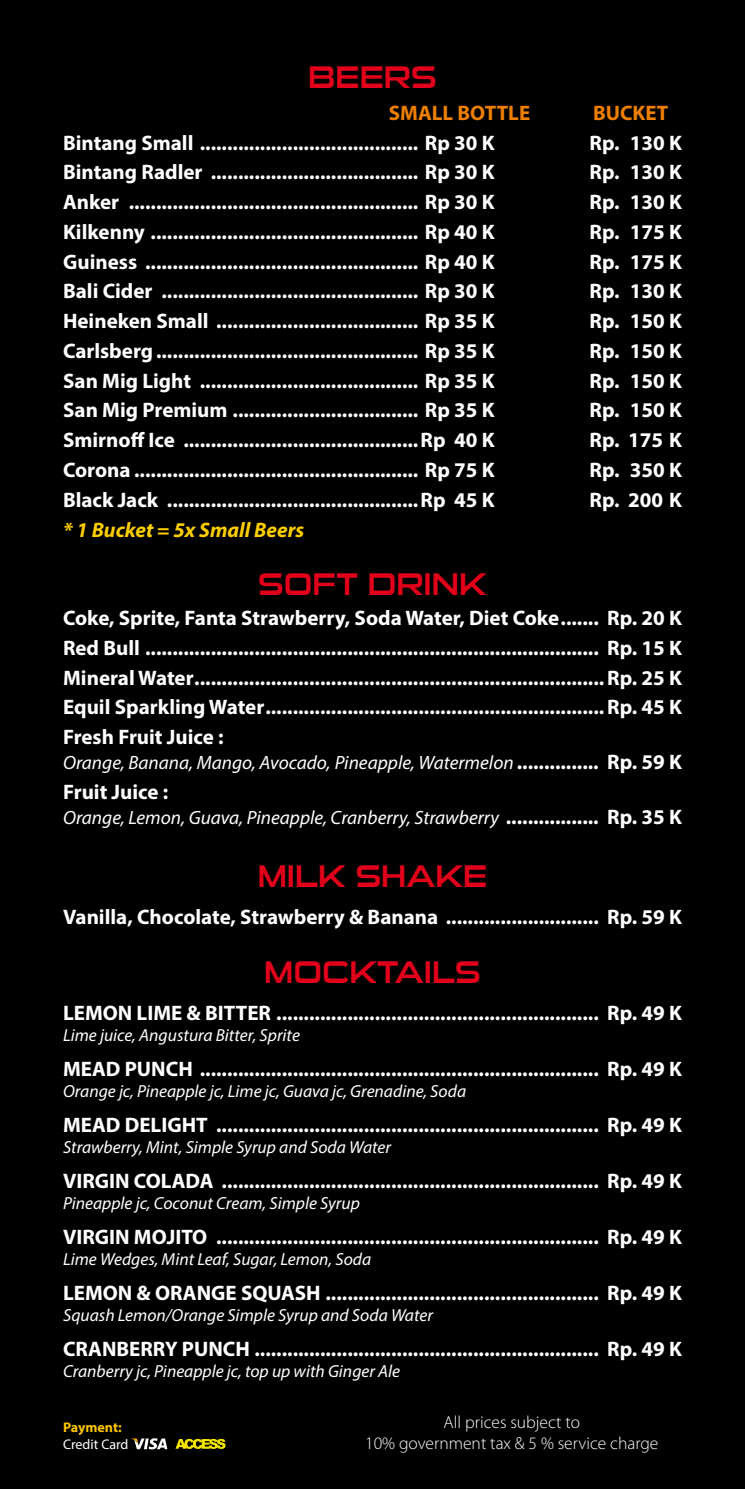
<style>
.page{position:relative;width:745px;height:1489px;background:#fff}
.page>*{position:absolute;margin:0;border:0;box-sizing:border-box;transform-origin:0 0}
.t1{font:31.5px "Sui Generis Rg";color:#e2001a}
.t2{font:700 21px/29.8px "Myriad Pro";color:#fff;text-align:justify}
.t3{font:italic 700 21px "Myriad Pro";color:#fdcf00}
.t4{font:700 21px "Myriad Pro";color:#ee7f00}
.t5{font:italic 19.25px "Myriad Pro";color:#fff}
.t6{font:italic 17.5px "Myriad Pro";color:#fff}
.t7{font:300 17.5px/21px "Myriad Pro";color:#fff;text-align:center}
.t8{font:14px "Myriad Pro";color:#fff}
.t9{font:700 14px "Myriad Pro";letter-spacing:-.005em;color:#fcc400}
.s1{font-weight:700;font-style:normal;font-size:21px}
</style>
<div class="page">
<div style="left:0;top:0;width:744px;height:1488px;background:#000"></div>
<svg style="left:131px;top:1438px;width:36px;height:11px"></svg>
<svg style="left:175px;top:1438px;width:50px;height:10px"></svg>
<h1 class="t1" style="left:308px;top:59px;width:130px">BEERS</h1>
<p class="t4" style="left:388px;top:99px;width:143px">SMALL BOTTLE</p>
<p class="t4" style="left:592px;top:99px;width:77px">BUCKET</p>
<p class="t2" style="left:63px;top:127px;width:433px">Bintang Small ........................................ Rp 30 K</p>
<p class="t2" style="left:589px;top:127px;width:94px">Rp. 130 K</p>
<p class="t2" style="left:63px;top:157px;width:433px">Bintang Radler ...................................... Rp 30 K</p>
<p class="t2" style="left:589px;top:157px;width:94px">Rp. 130 K</p>
<p class="t2" style="left:63px;top:186px;width:433px">Anker ..................................................... Rp 30 K</p>
<p class="t2" style="left:589px;top:186px;width:94px">Rp. 130 K</p>
<p class="t2" style="left:63px;top:216px;width:433px">Kilkenny ................................................. Rp 40 K</p>
<p class="t2" style="left:589px;top:216px;width:94px">Rp. 175 K</p>
<p class="t2" style="left:63px;top:246px;width:433px">Guiness .................................................. Rp 40 K</p>
<p class="t2" style="left:589px;top:246px;width:94px">Rp. 175 K</p>
<p class="t2" style="left:63px;top:276px;width:433px">Bali Cider ............................................... Rp 30 K</p>
<p class="t2" style="left:589px;top:276px;width:94px">Rp. 130 K</p>
<p class="t2" style="left:63px;top:305px;width:433px">Heineken Small ..................................... Rp 35 K</p>
<p class="t2" style="left:589px;top:305px;width:94px">Rp. 150 K</p>
<p class="t2" style="left:63px;top:335px;width:433px">Carlsberg................................................ Rp 35 K</p>
<p class="t2" style="left:589px;top:335px;width:94px">Rp. 150 K</p>
<p class="t2" style="left:63px;top:365px;width:433px">San Mig Light ........................................ Rp 35 K</p>
<p class="t2" style="left:589px;top:365px;width:94px">Rp. 150 K</p>
<p class="t2" style="left:63px;top:395px;width:433px">San Mig Premium .................................. Rp 35 K</p>
<p class="t2" style="left:589px;top:395px;width:94px">Rp. 150 K</p>
<p class="t2" style="left:63px;top:424px;width:433px">Smirnoff Ice ...........................................Rp 40 K</p>
<p class="t2" style="left:589px;top:424px;width:94px">Rp. 175 K</p>
<p class="t2" style="left:63px;top:454px;width:433px">Corona .................................................... Rp 75 K</p>
<p class="t2" style="left:589px;top:454px;width:94px">Rp. 350 K</p>
<p class="t2" style="left:63px;top:484px;width:433px">Black Jack ..............................................Rp 45 K</p>
<p class="t2" style="left:589px;top:484px;width:94px">Rp. 200 K</p>
<p class="t3" style="left:63px;top:516px;width:242px">* 1 Bucket = 5x Small Beers</p>
<h1 class="t1" style="left:258px;top:566px;width:230px">SOFT DRINK</h1>
<p class="t2" style="left:63px;top:602px;width:620px">Coke, Sprite, Fanta Strawberry, Soda Water, Diet Coke....... Rp. 20 K Red Bull ................................................................................... Rp. 15 K Mineral Water...........................................................................Rp. 25 K Equil Sparkling Water..............................................................Rp. 45 K Fresh Fruit Juice :</p>
<p class="t5" style="left:63px;top:751px;width:620px">Orange, Banana, Mango, Avocado, Pineapple, Watermelon <span class="s1">............... Rp. 59 K</span></p>
<p class="t2" style="left:63px;top:776px;width:107px">Fruit Juice :</p>
<p class="t5" style="left:63px;top:806px;width:620px">Orange, Lemon, Guava, Pineapple, Cranberry, Strawberry <span class="s1">................. Rp. 35 K</span></p>
<h1 class="t1" style="left:257px;top:858px;width:231px">MILK SHAKE</h1>
<p class="t2" style="left:63px;top:901px;width:620px">Vanilla, Chocolate, Strawberry &amp; Banana ............................ Rp. 59 K</p>
<h1 class="t1" style="left:264px;top:953px;width:218px">MOCKTAILS</h1>
<p class="t2" style="left:63px;top:997px;width:620px">LEMON LIME &amp; BITTER ........................................................... Rp. 49 K</p>
<p class="t6" style="left:63px;top:1024px;width:238px">Lime juice, Angustura Bitter, Sprite</p>
<p class="t2" style="left:63px;top:1053px;width:620px">MEAD PUNCH ......................................................................... Rp. 49 K</p>
<p class="t6" style="left:63px;top:1080px;width:404px">Orange jc, Pineapple jc, Lime jc, Guava jc, Grenadine, Soda</p>
<p class="t2" style="left:63px;top:1109px;width:620px">MEAD DELIGHT ...................................................................... Rp. 49 K</p>
<p class="t6" style="left:63px;top:1136px;width:329px">Strawberry, Mint, Simple Syrup and Soda Water</p>
<p class="t2" style="left:63px;top:1165px;width:620px">VIRGIN COLADA ..................................................................... Rp. 49 K</p>
<p class="t6" style="left:63px;top:1192px;width:298px">Pineapple jc, Coconut Cream, Simple Syrup</p>
<p class="t2" style="left:63px;top:1221px;width:620px">VIRGIN MOJITO ...................................................................... Rp. 49 K</p>
<p class="t6" style="left:63px;top:1248px;width:309px">Lime Wedges, Mint Leaf, Sugar, Lemon, Soda</p>
<p class="t2" style="left:63px;top:1277px;width:620px">LEMON &amp; ORANGE SQUASH .................................................. Rp. 49 K</p>
<p class="t6" style="left:63px;top:1304px;width:371px">Squash Lemon/Orange Simple Syrup and Soda Water</p>
<p class="t2" style="left:63px;top:1333px;width:620px">CRANBERRY PUNCH ............................................................... Rp. 49 K</p>
<p class="t6" style="left:63px;top:1360px;width:338px">Cranberry jc, Pineapple jc, top up with Ginger Ale</p>
<p class="t9" style="left:63px;top:1417px;width:60px">Payment:</p>
<p class="t8" style="left:63px;top:1435px;width:67px">Credit Card</p>
<p class="t7" style="left:365px;top:1411px;width:294px">All prices subject to<br>10% government tax &amp; 5 % service charge</p>
</div>
